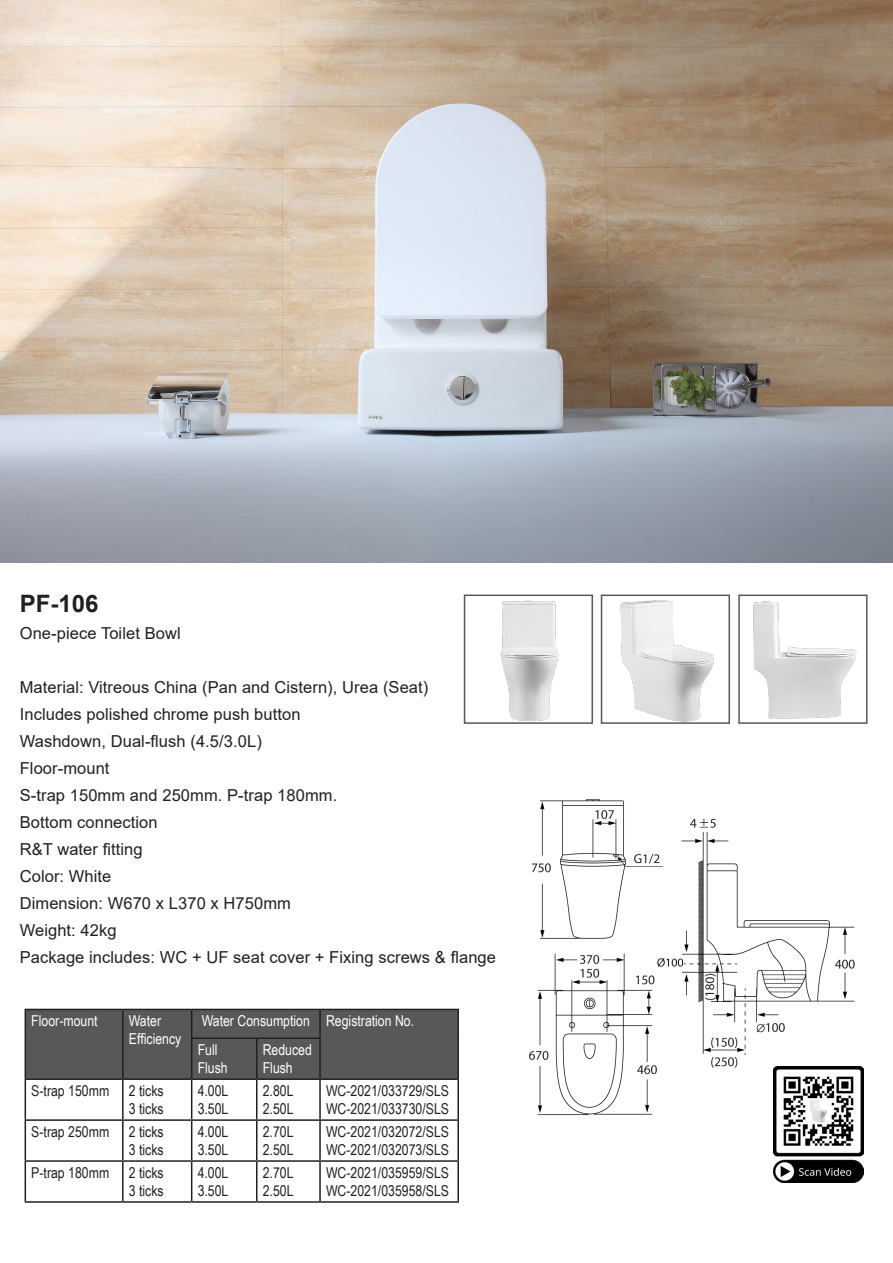
<style>
.page{position:relative;width:893px;height:1263px;background:#fff}
.page>*{position:absolute;margin:0;border:0;box-sizing:border-box;transform-origin:0 0}
.t1{font:700 24px "Arial";color:#231f20}
.t2{font:16.5px/27px "Arial";letter-spacing:.005em;color:#231f20}
.t3{font:15px/18px "Arial Narrow";color:#231f20}
.t4{font:15px/18px "Arial Narrow";color:#fff}
</style>
<div class="page">
<img style="left:0;top:0;width:893px;height:563px">
<img style="left:529px;top:799px;width:326px;height:325px">
<img style="left:620px;top:600px;width:94px;height:121px">
<div style="left:601px;top:594px;width:129px;height:130px;border:2px solid #57585a"></div>
<img style="left:500px;top:600px;width:59px;height:121px">
<div style="left:464px;top:594px;width:129px;height:130px;border:2px solid #57585a"></div>
<img style="left:753px;top:601px;width:104px;height:118px">
<div style="left:738px;top:594px;width:130px;height:130px;border:2px solid #57585a"></div>
<div style="left:25px;top:1009px;width:432px;height:69px;background:#57585a"></div>
<hr style="left:257px;top:1009px;width:63px;height:1px;background:#231f20">
<hr style="left:320px;top:1009px;width:139px;height:1px;background:#231f20">
<hr style="left:319px;top:1010px;width:2px;height:27px;background:#231f20">
<hr style="left:457px;top:1010px;width:2px;height:28px;background:#231f20">
<hr style="left:25px;top:1038px;width:1px;height:40px;background:#231f20">
<hr style="left:122px;top:1038px;width:2px;height:40px;background:#231f20">
<hr style="left:191px;top:1037px;width:66px;height:2px;background:#231f20">
<hr style="left:191px;top:1039px;width:1px;height:39px;background:#231f20">
<hr style="left:257px;top:1037px;width:64px;height:2px;background:#231f20">
<hr style="left:256px;top:1039px;width:1px;height:39px;background:#231f20">
<hr style="left:319px;top:1039px;width:2px;height:39px;background:#231f20">
<hr style="left:457px;top:1038px;width:2px;height:40px;background:#231f20">
<hr style="left:25px;top:1078px;width:98px;height:2px;background:#231f20">
<hr style="left:25px;top:1080px;width:1px;height:39px;background:#231f20">
<hr style="left:123px;top:1078px;width:69px;height:2px;background:#231f20">
<hr style="left:122px;top:1080px;width:2px;height:39px;background:#231f20">
<hr style="left:192px;top:1078px;width:65px;height:2px;background:#231f20">
<hr style="left:191px;top:1080px;width:1px;height:39px;background:#231f20">
<hr style="left:257px;top:1078px;width:63px;height:2px;background:#231f20">
<hr style="left:256px;top:1080px;width:1px;height:39px;background:#231f20">
<hr style="left:320px;top:1078px;width:139px;height:2px;background:#231f20">
<hr style="left:319px;top:1080px;width:2px;height:39px;background:#231f20">
<hr style="left:457px;top:1080px;width:2px;height:39px;background:#231f20">
<hr style="left:25px;top:1119px;width:98px;height:2px;background:#231f20">
<hr style="left:25px;top:1121px;width:1px;height:39px;background:#231f20">
<hr style="left:123px;top:1119px;width:69px;height:2px;background:#231f20">
<hr style="left:122px;top:1121px;width:2px;height:39px;background:#231f20">
<hr style="left:192px;top:1119px;width:65px;height:2px;background:#231f20">
<hr style="left:191px;top:1121px;width:1px;height:39px;background:#231f20">
<hr style="left:257px;top:1119px;width:63px;height:2px;background:#231f20">
<hr style="left:256px;top:1121px;width:1px;height:39px;background:#231f20">
<hr style="left:320px;top:1119px;width:139px;height:2px;background:#231f20">
<hr style="left:319px;top:1121px;width:2px;height:39px;background:#231f20">
<hr style="left:457px;top:1121px;width:2px;height:39px;background:#231f20">
<hr style="left:25px;top:1160px;width:98px;height:2px;background:#231f20">
<hr style="left:25px;top:1162px;width:1px;height:39px;background:#231f20">
<hr style="left:123px;top:1160px;width:69px;height:2px;background:#231f20">
<hr style="left:122px;top:1162px;width:2px;height:39px;background:#231f20">
<hr style="left:192px;top:1160px;width:65px;height:2px;background:#231f20">
<hr style="left:191px;top:1162px;width:1px;height:39px;background:#231f20">
<hr style="left:257px;top:1160px;width:63px;height:2px;background:#231f20">
<hr style="left:256px;top:1162px;width:1px;height:39px;background:#231f20">
<hr style="left:320px;top:1160px;width:139px;height:2px;background:#231f20">
<hr style="left:319px;top:1162px;width:2px;height:39px;background:#231f20">
<hr style="left:457px;top:1162px;width:2px;height:39px;background:#231f20">
<hr style="left:25px;top:1201px;width:98px;height:2px;background:#231f20">
<hr style="left:123px;top:1201px;width:69px;height:2px;background:#231f20">
<hr style="left:192px;top:1201px;width:65px;height:2px;background:#231f20">
<hr style="left:257px;top:1201px;width:63px;height:2px;background:#231f20">
<hr style="left:320px;top:1201px;width:139px;height:2px;background:#231f20">
<img style="left:774px;top:1066px;width:89px;height:116px">
<p class="t1" style="left:20px;top:587px;width:80px">PF-106</p>
<p class="t2" style="left:20px;top:620px;width:162px">One-piece Toilet Bowl</p>
<p class="t2" style="left:20px;top:674px;width:410px">Material: Vitreous China (Pan and Cistern), Urea (Seat)</p>
<p class="t2" style="left:20px;top:701px;width:282px">Includes polished chrome push button</p>
<p class="t2" style="left:20px;top:728px;width:244px">Washdown, Dual-flush (4.5/3.0L)<br>Floor-mount</p>
<p class="t2" style="left:20px;top:782px;width:319px">S-trap 150mm and 250mm. P-trap 180mm.</p>
<p class="t2" style="left:20px;top:809px;width:139px">Bottom connection</p>
<p class="t2" style="left:20px;top:836px;width:124px">R&amp;T water fitting</p>
<p class="t2" style="left:20px;top:863px;width:93px">Color: White</p>
<p class="t2" style="left:20px;top:890px;width:273px">Dimension: W670 x L370 x H750mm</p>
<p class="t2" style="left:20px;top:917px;width:98px">Weight: 42kg</p>
<p class="t2" style="left:20px;top:944px;width:478px">Package includes: WC + UF seat cover + Fixing screws &amp; flange</p>
<p class="t4" style="left:31px;top:1011px;width:68px">Floor-mount</p>
<p class="t4" style="left:129px;top:1011px;width:54px">Water<br>Efficiency</p>
<p class="t4" style="left:202px;top:1011px;width:110px">Water Consumption</p>
<p class="t4" style="left:326px;top:1011px;width:90px">Registration No.</p>
<p class="t4" style="left:198px;top:1040px;width:32px">Full<br>Flush</p>
<p class="t4" style="left:263px;top:1040px;width:51px">Reduced<br>Flush</p>
<p class="t3" style="left:31px;top:1081px;width:79px">S-trap 150mm</p>
<p class="t3" style="left:129px;top:1081px;width:36px">2 ticks<br>3 ticks</p>
<p class="t3" style="left:198px;top:1081px;width:32px">4.00L<br>3.50L</p>
<p class="t3" style="left:263px;top:1081px;width:32px">2.80L<br>2.50L</p>
<p class="t3" style="left:326px;top:1081px;width:125px">WC-2021/033729/SLS<br>WC-2021/033730/SLS</p>
<p class="t3" style="left:31px;top:1122px;width:79px">S-trap 250mm</p>
<p class="t3" style="left:129px;top:1122px;width:36px">2 ticks<br>3 ticks</p>
<p class="t3" style="left:198px;top:1122px;width:32px">4.00L<br>3.50L</p>
<p class="t3" style="left:263px;top:1122px;width:32px">2.70L<br>2.50L</p>
<p class="t3" style="left:326px;top:1122px;width:125px">WC-2021/032072/SLS<br>WC-2021/032073/SLS</p>
<p class="t3" style="left:31px;top:1163px;width:79px">P-trap 180mm</p>
<p class="t3" style="left:129px;top:1163px;width:36px">2 ticks<br>3 ticks</p>
<p class="t3" style="left:198px;top:1163px;width:32px">4.00L<br>3.50L</p>
<p class="t3" style="left:263px;top:1163px;width:32px">2.70L<br>2.50L</p>
<p class="t3" style="left:326px;top:1163px;width:125px">WC-2021/035959/SLS<br>WC-2021/035958/SLS</p>
</div>
